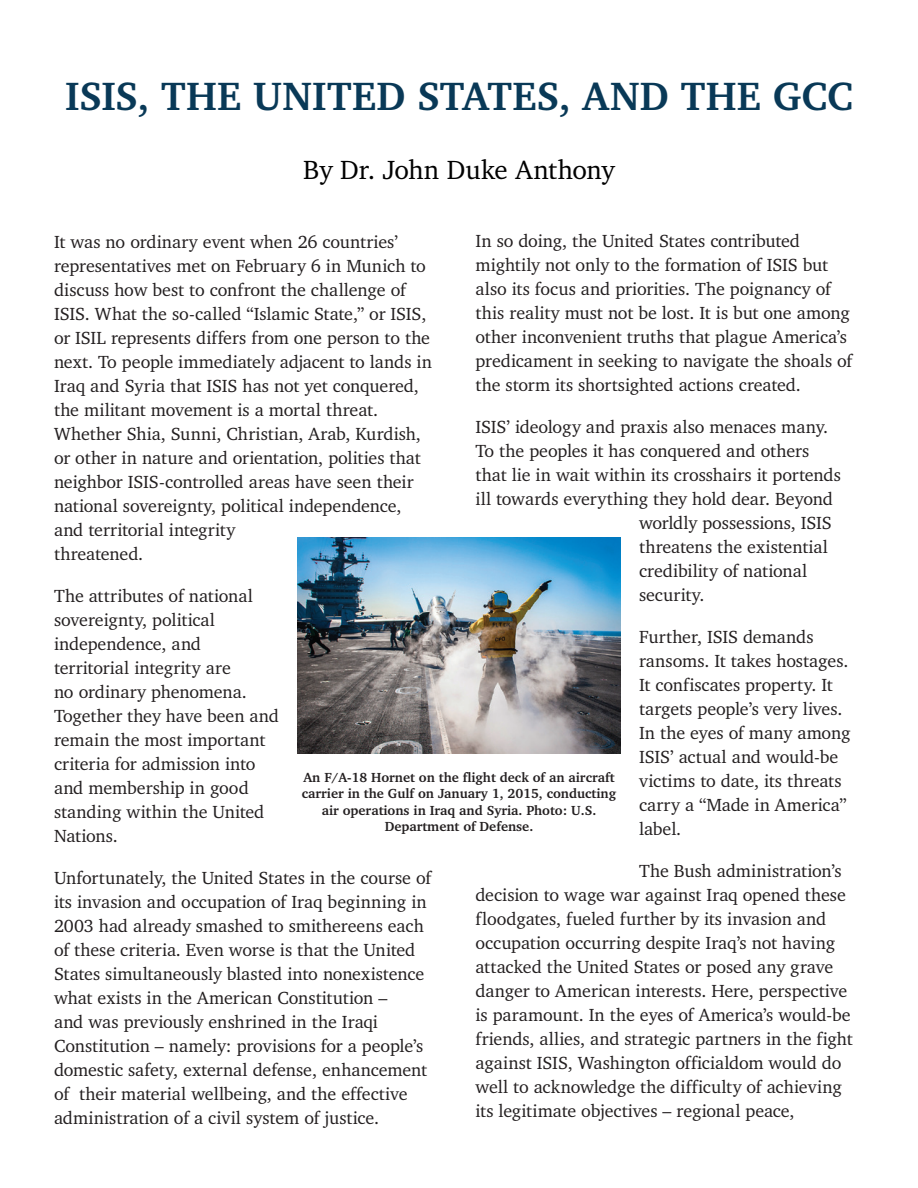
<style>
.page{position:relative;width:918px;height:1188px;background:#fff}
.page>*{position:absolute;margin:0;border:0;box-sizing:border-box;transform-origin:0 0}
.t1{font:700 40.5px "Charter";letter-spacing:.005em;color:#093957}
.t2{font:27px "Charter";letter-spacing:-.01em;color:#000}
.t3{font:18px/24px "Charter";letter-spacing:-.005em;color:#231f20}
.t4{font:700 13.5px/16.2px "Charter";color:#231f20;text-align:center}
</style>
<div class="page">
<img style="left:297px;top:538px;width:324px;height:216px">
<h1 class="t1" style="left:65px;top:71px;width:789px">ISIS, THE UNITED STATES, AND THE GCC</h1>
<h2 class="t2" style="left:303px;top:153px;width:313px">By Dr. John Duke Anthony</h2>
<p class="t3" style="left:476px;top:229px;width:378px">In so doing, the United States contributed mightily not only to the formation of ISIS but also its focus and priorities. The poignancy of this reality must not be lost. It is but one among other inconvenient truths that plague America’s predicament in seeking to navigate the shoals of the storm its shortsighted actions created.</p>
<p class="t3" style="left:476px;top:415px;width:354px">ISIS’ ideology and praxis also menaces many.</p>
<p class="t3" style="left:476px;top:439px;width:335px">To the peoples it has conquered and others</p>
<p class="t3" style="left:476px;top:463px;width:367px">that lie in wait within its crosshairs it portends</p>
<p class="t3" style="left:476px;top:487px;width:359px">ill towards everything they hold dear. Beyond</p>
<p class="t3" style="left:639px;top:511px;width:194px">worldly possessions, ISIS</p>
<p class="t3" style="left:639px;top:535px;width:191px">threatens the existential</p>
<p class="t3" style="left:639px;top:559px;width:170px">credibility of national</p>
<p class="t3" style="left:639px;top:583px;width:67px">security.</p>
<p class="t3" style="left:639px;top:625px;width:213px">Further, ISIS demands ransoms. It takes hostages.<br>It confiscates property. It targets people’s very lives.<br>In the eyes of many among<br>ISIS’ actual and would-be victims to date, its threats carry a “Made in America” label.</p>
<p class="t3" style="left:476px;top:859px;width:379px;text-indent:163px">The Bush administration’s decision to wage war against Iraq opened these floodgates, fueled further by its invasion and occupation occurring despite Iraq’s not having attacked the United States or posed any grave danger to American interests. Here, perspective is paramount. In the eyes of America’s would-be friends, allies, and strategic partners in the fight against ISIS, Washington officialdom would do well to acknowledge the difficulty of achieving its legitimate objectives – regional peace,</p>
<p class="t3" style="left:54px;top:229px;width:380px">It was no ordinary event when 26 countries’ representatives met on February 6 in Munich to discuss how best to confront the challenge of ISIS. What the so-called “Islamic State,” or ISIS, or ISIL represents differs from one person to the next. To people immediately adjacent to lands in Iraq and Syria that ISIS has not yet conquered, the militant movement is a mortal threat.<br>Whether Shia, Sunni, Christian, Arab, Kurdish, or other in nature and orientation, polities that neighbor ISIS-controlled areas have seen their national sovereignty, political independence, and territorial integrity<br>threatened.</p>
<p class="t3" style="left:54px;top:583px;width:226px">The attributes of national sovereignty, political independence, and territorial integrity are<br>no ordinary phenomena.<br>Together they have been and remain the most important criteria for admission into and membership in good standing within the United<br>Nations.</p>
<p class="t3" style="left:54px;top:865px;width:379px">Unfortunately, the United States in the course of its invasion and occupation of Iraq beginning in 2003 had already smashed to smithereens each of these criteria. Even worse is that the United States simultaneously blasted into nonexistence what exists in the American Constitution –<br>and was previously enshrined in the Iraqi Constitution – namely: provisions for a people’s domestic safety, external defense, enhancement of their material wellbeing, and the effective administration of a civil system of justice.</p>
<p class="t4" style="left:302px;top:769px;width:316px">An F/A-18 Hornet on the flight deck of an aircraft carrier in the Gulf on January 1, 2015, conducting air operations in Iraq and Syria. Photo: U.S.<br>Department of Defense.</p>
</div>
